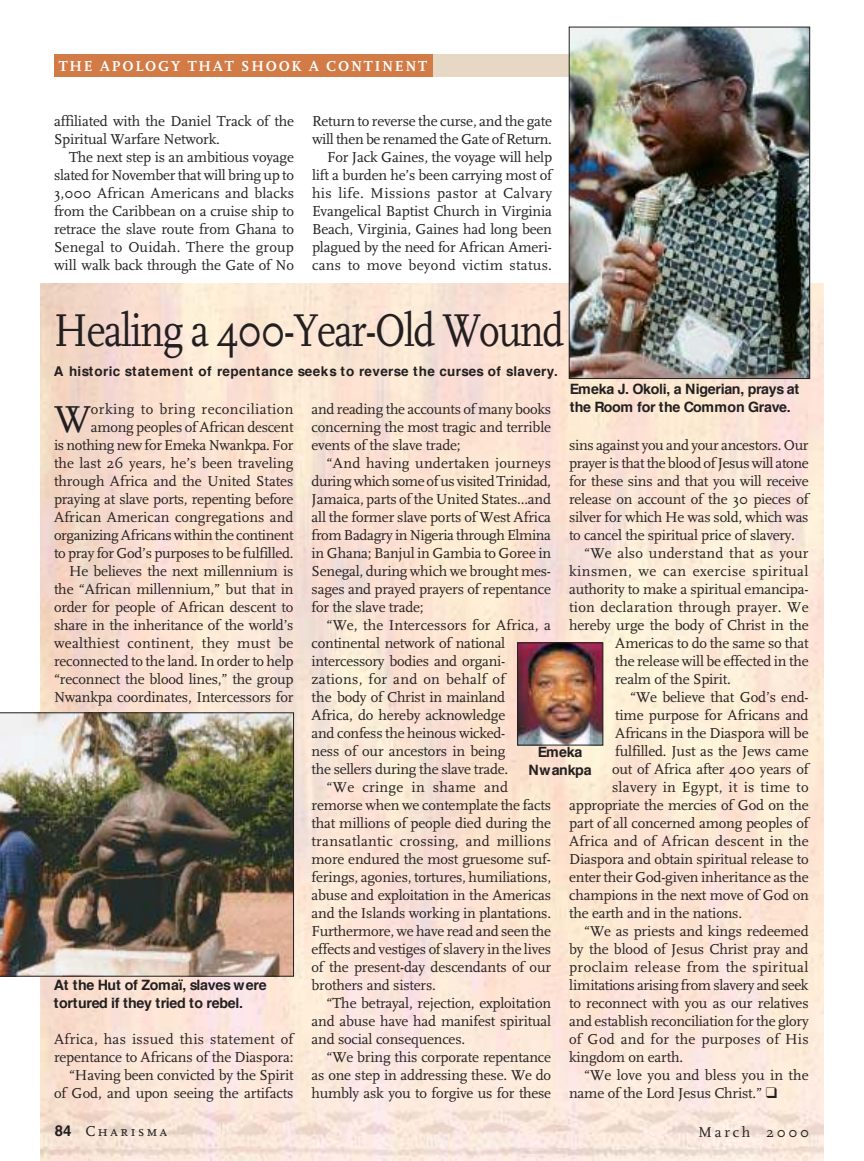
<style>
.page{position:relative;width:864px;height:1161px;background:#fff}
.page>*{position:absolute;margin:0;border:0;box-sizing:border-box;transform-origin:0 0}
.t1{font:48px "FF Scala";letter-spacing:-.035em;color:#231f20;scale:.85 1}
.t2{font:39.15px "FF Scala";color:#231f20}
.t3{font:15px/18px "FF Scala";letter-spacing:-.01em;color:#231f20;text-align:justify}
.t4{font:15px "FF Scala";letter-spacing:.02em;color:#231f20}
.t5{font:15px "FF Scala";letter-spacing:.03em;color:#231f20}
.t6{font:15px "FF Scala";letter-spacing:.015em;color:#231f20}
.t7{font:15px "FF Scala";letter-spacing:.01em;color:#231f20}
.t8{font:700 15px "FF Scala";letter-spacing:.12em;color:#fff}
.t9{font:15px "FF Scala CAPS";letter-spacing:.15em;color:#231f20}
.t10{font:15px "FF Scala";letter-spacing:.18em;color:#231f20}
.t11{font:700 14.25px/18px "Helvetica";letter-spacing:-.02em;color:#231f20}
.t12{font:700 13.5px "Helvetica";letter-spacing:.03em;color:#231f20}
.s1{font-family:"Helvetica";font-weight:700}
</style>
<div class="page">
<img style="left:40px;top:284px;width:784px;height:877px">
<img style="left:519px;top:645px;width:82px;height:98px">
<div style="left:517px;top:643px;width:86px;height:102px;border:1px solid #231f20"></div>
<div style="left:428px;top:54px;width:382px;height:22px;background:#e6d8c5"></div>
<div style="left:54px;top:54px;width:378px;height:22px;background:#d27b46"></div>
<img style="left:571px;top:29px;width:237px;height:348px">
<div style="left:569px;top:27px;width:241px;height:352px;border:1px solid #231f20"></div>
<img style="left:0;top:712px;width:294px;height:265px">
<p class="t8" style="left:59px;top:57px;width:370px">THE APOLOGY THAT SHOOK A CONTINENT</p>
<p class="t3" style="left:54px;top:113px;width:242px">affiliated with the Daniel Track of the<br>Spiritual Warfare Network.</p>
<p class="t3" style="left:54px;top:149px;width:242px;text-indent:15px">The next step is an ambitious voyage slated for November that will bring up to 3,000 African Americans and blacks from the Caribbean on a cruise ship to retrace the slave route from Ghana to Senegal to Ouidah. There the group will walk back through the Gate of No</p>
<p class="t3" style="left:312px;top:113px;width:242px;text-align:right">Return to reverse the curse, and the gate will then be renamed the Gate of Return.<br>For Jack Gaines, the voyage will help lift a burden he’s been carrying most of his life. Missions pastor at Calvary Evangelical Baptist Church in Virginia Beach, Virginia, Gaines had long been plagued by the need for African Ameri&shy;cans to move beyond victim status.</p>
<h1 class="t1" style="left:54px;top:311px;width:602px">Healing a 400-Year-Old Wound</h1>
<p class="t12" style="left:54px;top:366px;width:505px">A historic statement of repentance seeks to reverse the curses of slavery.</p>
<p class="t3" style="left:54px;top:401px;width:241px;text-align:right">orking to bring reconciliation among peoples of African descent<br>is nothing new for Emeka Nwankpa. For the last 26 years, he’s been traveling through Africa and the United States praying at slave ports, repenting before African American congregations and organizing Africans within the continent to pray for God’s purposes to be fulfilled.<br>He believes the next millennium is the “African millennium,” but that in order for people of African descent to share in the inheritance of the world’s wealthiest continent, they must be reconnected to the land. In order to help “reconnect the blood lines,” the group Nwankpa coordinates, Intercessors for</p>
<h2 class="t2" style="left:54px;top:403px;width:38px">W</h2>
<p class="t11" style="left:54px;top:977px;width:214px">At the Hut of Zomaï, slaves were tortured if they tried to rebel.</p>
<p class="t3" style="left:54px;top:1031px;width:241px;text-align:right">Africa, has issued this statement of repentance to Africans of the Diaspora: “Having been convicted by the Spirit of God, and upon seeing the artifacts</p>
<p class="t11" style="left:570px;top:382px;width:231px">Emeka J. Okoli, a Nigerian, prays at the Room for the Common Grave.</p>
<p class="t3" style="left:312px;top:401px;width:241px">and reading the accounts of many books concerning the most tragic and terrible events of the slave trade;</p>
<p class="t3" style="left:312px;top:455px;width:241px;text-indent:15px">“And having undertaken journeys during which some of us visited Trinidad, Jamaica, parts of the United States...and all the former slave ports of West Africa from Badagry in Nigeria through Elmina in Ghana; Banjul in Gambia to Goree in Senegal, during which we brought mes&shy;sages and prayed prayers of repentance for the slave trade;</p>
<p class="t3" style="left:327px;top:617px;width:226px">“We, the Intercessors for Africa, a</p>
<p class="t3" style="left:312px;top:635px;width:195px">continental network of national</p>
<p class="t3" style="left:312px;top:653px;width:195px">intercessory bodies and organi-</p>
<p class="t4" style="left:312px;top:673px;width:195px">zations, for and on behalf of</p>
<p class="t3" style="left:312px;top:689px;width:195px">the body of Christ in mainland</p>
<p class="t3" style="left:312px;top:707px;width:195px">Africa, do hereby acknowledge</p>
<p class="t3" style="left:312px;top:725px;width:195px">and confess the heinous wicked-</p>
<p class="t3" style="left:312px;top:743px;width:195px">ness of our ancestors in being</p>
<p class="t3" style="left:312px;top:761px;width:198px">the sellers during the slave trade.</p>
<p class="t4" style="left:327px;top:781px;width:183px">“We cringe in shame and</p>
<p class="t3" style="left:312px;top:797px;width:241px">remorse when we contemplate the facts</p>
<p class="t3" style="left:312px;top:815px;width:241px">that millions of people died during the</p>
<p class="t4" style="left:312px;top:835px;width:241px">transatlantic crossing, and millions</p>
<p class="t3" style="left:312px;top:851px;width:241px">more endured the most gruesome suf-</p>
<p class="t3" style="left:312px;top:869px;width:241px">ferings, agonies, tortures, humiliations,</p>
<p class="t3" style="left:312px;top:887px;width:241px">abuse and exploitation in the Americas</p>
<p class="t3" style="left:312px;top:905px;width:241px">and the Islands working in plantations.</p>
<p class="t3" style="left:312px;top:923px;width:241px">Furthermore, we have read and seen the</p>
<p class="t3" style="left:312px;top:941px;width:241px">effects and vestiges of slavery in the lives</p>
<p class="t3" style="left:312px;top:959px;width:241px">of the present-day descendants of our</p>
<p class="t3" style="left:312px;top:977px;width:126px">brothers and sisters.</p>
<p class="t3" style="left:327px;top:995px;width:226px">“The betrayal, rejection, exploitation</p>
<p class="t3" style="left:312px;top:1013px;width:241px">and abuse have had manifest spiritual</p>
<p class="t3" style="left:312px;top:1031px;width:155px">and social consequences.</p>
<p class="t3" style="left:327px;top:1049px;width:226px">“We bring this corporate repentance</p>
<p class="t3" style="left:312px;top:1067px;width:241px">as one step in addressing these. We do</p>
<p class="t3" style="left:312px;top:1085px;width:241px">humbly ask you to forgive us for these</p>
<p class="t3" style="left:569px;top:437px;width:241px">sins against you and your ancestors. Our</p>
<p class="t3" style="left:569px;top:455px;width:241px">prayer is that the blood of Jesus will atone</p>
<p class="t3" style="left:569px;top:473px;width:241px">for these sins and that you will receive</p>
<p class="t3" style="left:569px;top:491px;width:241px">release on account of the 30 pieces of</p>
<p class="t3" style="left:569px;top:509px;width:241px">silver for which He was sold, which was</p>
<p class="t3" style="left:569px;top:527px;width:227px">to cancel the spiritual price of slavery.</p>
<p class="t4" style="left:584px;top:547px;width:226px">“We also understand that as your</p>
<p class="t5" style="left:569px;top:565px;width:241px">kinsmen, we can exercise spiritual</p>
<p class="t3" style="left:569px;top:581px;width:241px">authority to make a spiritual emancipa-</p>
<p class="t6" style="left:569px;top:601px;width:241px">tion declaration through prayer. We</p>
<p class="t3" style="left:569px;top:617px;width:241px">hereby urge the body of Christ in the</p>
<p class="t3" style="left:615px;top:635px;width:195px">Americas to do the same so that</p>
<p class="t3" style="left:615px;top:653px;width:195px">the release will be effected in the</p>
<p class="t3" style="left:615px;top:671px;width:117px">realm of the Spirit.</p>
<p class="t3" style="left:630px;top:689px;width:180px">“We believe that God’s end-</p>
<p class="t3" style="left:615px;top:707px;width:195px">time purpose for Africans and</p>
<p class="t3" style="left:615px;top:725px;width:195px">Africans in the Diaspora will be</p>
<p class="t3" style="left:615px;top:743px;width:195px">fulfilled. Just as the Jews came</p>
<p class="t3" style="left:612px;top:761px;width:198px">out of Africa after 400 years of</p>
<p class="t4" style="left:612px;top:781px;width:198px">slavery in Egypt, it is time to</p>
<p class="t3" style="left:569px;top:797px;width:241px">appropriate the mercies of God on the</p>
<p class="t3" style="left:569px;top:815px;width:241px">part of all concerned among peoples of</p>
<p class="t7" style="left:569px;top:835px;width:241px">Africa and of African descent in the</p>
<p class="t3" style="left:569px;top:851px;width:241px">Diaspora and obtain spiritual release to</p>
<p class="t3" style="left:569px;top:869px;width:241px">enter their God-given inheritance as the</p>
<p class="t3" style="left:569px;top:887px;width:241px">champions in the next move of God on</p>
<p class="t3" style="left:569px;top:905px;width:175px">the earth and in the nations.</p>
<p class="t3" style="left:584px;top:923px;width:226px">“We as priests and kings redeemed</p>
<p class="t3" style="left:569px;top:941px;width:241px">by the blood of Jesus Christ pray and</p>
<p class="t5" style="left:569px;top:961px;width:241px">proclaim release from the spiritual</p>
<p class="t3" style="left:569px;top:977px;width:241px">limitations arising from slavery and seek</p>
<p class="t3" style="left:569px;top:995px;width:241px">to reconnect with you as our relatives</p>
<p class="t3" style="left:569px;top:1013px;width:241px">and establish reconciliation for the glory</p>
<p class="t4" style="left:569px;top:1033px;width:241px">of God and for the purposes of His</p>
<p class="t3" style="left:569px;top:1049px;width:116px">kingdom on earth.</p>
<p class="t3" style="left:584px;top:1067px;width:226px">“We love you and bless you in the</p>
<p class="t3" style="left:569px;top:1085px;width:209px">name of the Lord Jesus Christ.” ❑</p>
<p class="t11" style="left:529px;top:745px;width:65px;text-align:center">Emeka<br>Nwankpa</p>
<p class="t9" style="left:55px;top:1122px;width:114px"><span class="s1">84</span> Charisma</p>
<p class="t10" style="left:699px;top:1126px;width:112px">March 2000</p>
</div>
